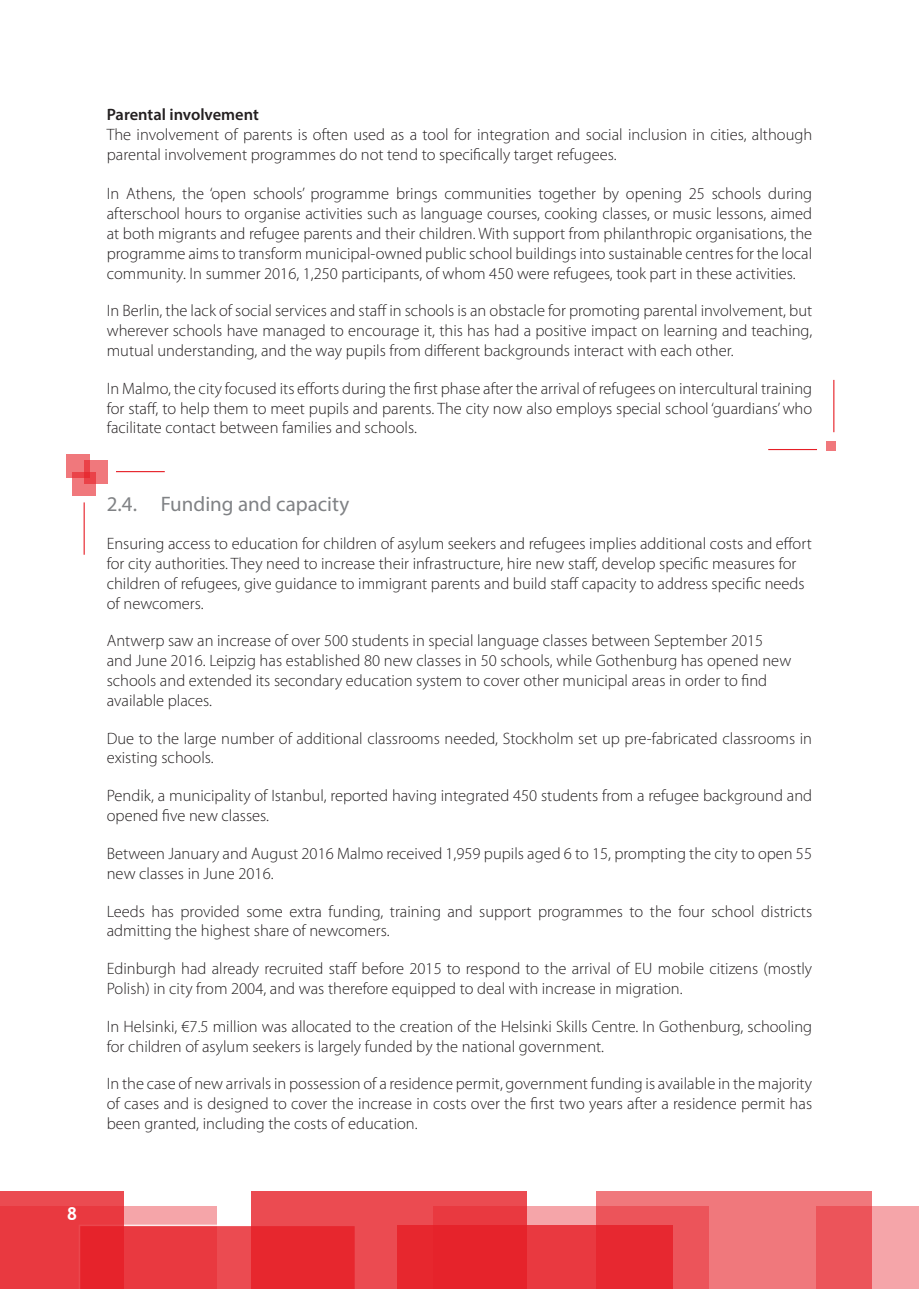
<style>
.page{position:relative;width:919px;height:1289px;background:#fff}
.page>*{position:absolute;margin:0;border:0;box-sizing:border-box;transform-origin:0 0}
.Example_title{font:21px "Myriad Pro";color:#808285}
.t1{font:700 18px "Trebuchet MS";color:#fff}
.Paragraph{font:300 16.5px/19.8px "Myriad Pro";color:#231f20}
.Example_title-2{font:300 16.5px/19.8px "Myriad Pro";color:#231f20}
.Paragraph-2{font:600 16.5px "Myriad Pro";color:#231f20}
</style>
<div class="page">
<div style="left:0;top:1206px;width:217px;height:82px;background:#f5a5a9"></div>
<div style="left:432px;top:1206px;width:276px;height:82px;background:#f5a5a9"></div>
<div style="left:816px;top:1206px;width:102px;height:82px;background:#f5a5a9"></div>
<svg style="left:124px;top:1224px;width:126px;height:64px"></svg>
<svg style="left:596px;top:1191px;width:276px;height:97px;fill:#f0787c"></svg>
<svg style="left:0;top:1191px;width:124px;height:97px;fill:#e93940"></svg>
<svg style="left:250px;top:1191px;width:276px;height:97px;fill:#eb4b51"></svg>
<svg style="left:396px;top:1225px;width:276px;height:63px;fill:#e72830"></svg>
<div style="left:826px;top:441px;width:9px;height:10px;background:#f0787c"></div>
<hr style="left:768px;top:449px;width:49px;height:1px;background:#e61e26">
<hr style="left:833px;top:380px;width:1px;height:52px;background:#e61e26">
<div style="left:72px;top:472px;width:24px;height:23px;background:#f0787c"></div>
<svg style="left:84px;top:460px;width:23px;height:24px"></svg>
<svg style="left:67px;top:455px;width:23px;height:23px"></svg>
<hr style="left:116px;top:471px;width:49px;height:1px;background:#e61e26">
<hr style="left:84px;top:502px;width:1px;height:52px;background:#e61e26">
<p class="t1" style="left:67px;top:1201px;width:12px">8</p>
<p class="Paragraph-2" style="left:107px;top:104px;width:154px">Parental involvement</p>
<p class="Paragraph" style="left:107px;top:124px;width:707px">The involvement of parents is often used as a tool for integration and social inclusion in cities, although parental involvement programmes do not tend to specifically target refugees.</p>
<p class="Paragraph" style="left:107px;top:184px;width:707px;text-align:justify">In Athens, the ‘open schools’ programme brings communities together by opening 25 schools during afterschool hours to organise activities such as language courses, cooking classes, or music lessons, aimed at both migrants and refugee parents and their children. With support from philanthropic organisations, the programme aims to transform municipal-owned public school buildings into sustainable centres for the local community. In summer 2016, 1,250 participants, of whom 450 were refugees, took part in these activities.</p>
<p class="Paragraph" style="left:107px;top:301px;width:707px;text-align:justify">In Berlin, the lack of social services and staff in schools is an obstacle for promoting parental involvement, but wherever schools have managed to encourage it, this has had a positive impact on learning and teaching, mutual understanding, and the way pupils from different backgrounds interact with each other.</p>
<p class="Paragraph" style="left:107px;top:378px;width:707px;text-align:justify">In Malmo, the city focused its efforts during the first phase after the arrival of refugees on intercultural training for staff, to help them to meet pupils and parents. The city now also employs special school ‘guardians’ who facilitate contact between families and schools.</p>
<p class="Example_title" style="left:107px;top:491px;width:244px">2.4. Funding and capacity</p>
<p class="Example_title-2" style="left:107px;top:533px;width:706px">Ensuring access to education for children of asylum seekers and refugees implies additional costs and effort for city authorities. They need to increase their infrastructure, hire new staff, develop specific measures for children of refugees, give guidance to immigrant parents and build staff capacity to address specific needs of newcomers.</p>
<p class="Example_title-2" style="left:107px;top:630px;width:686px">Antwerp saw an increase of over 500 students in special language classes between September 2015 and June 2016. Leipzig has established 80 new classes in 50 schools, while Gothenburg has opened new schools and extended its secondary education system to cover other municipal areas in order to find available places.</p>
<p class="Paragraph" style="left:107px;top:728px;width:706px">Due to the large number of additional classrooms needed, Stockholm set up pre-fabricated classrooms in existing schools.</p>
<p class="Paragraph" style="left:107px;top:785px;width:707px">Pendik, a municipality of Istanbul, reported having integrated 450 students from a refugee background and opened five new classes.</p>
<p class="Paragraph" style="left:107px;top:843px;width:706px">Between January and August 2016 Malmo received 1,959 pupils aged 6 to 15, prompting the city to open 55 new classes in June 2016.</p>
<p class="Paragraph" style="left:107px;top:900px;width:706px">Leeds has provided some extra funding, training and support programmes to the four school districts admitting the highest share of newcomers.</p>
<p class="Paragraph" style="left:107px;top:958px;width:706px">Edinburgh had already recruited staff before 2015 to respond to the arrival of EU mobile citizens (mostly<br>Polish) in city from 2004, and was therefore equipped to deal with increase in migration.</p>
<p class="Paragraph" style="left:107px;top:1016px;width:707px">In Helsinki, €7.5 million was allocated to the creation of the Helsinki Skills Centre. In Gothenburg, schooling for children of asylum seekers is largely funded by the national government.</p>
<p class="Paragraph" style="left:107px;top:1073px;width:706px;text-align:justify">In the case of new arrivals in possession of a residence permit, government funding is available in the majority of cases and is designed to cover the increase in costs over the first two years after a residence permit has been granted, including the costs of education.</p>
</div>
